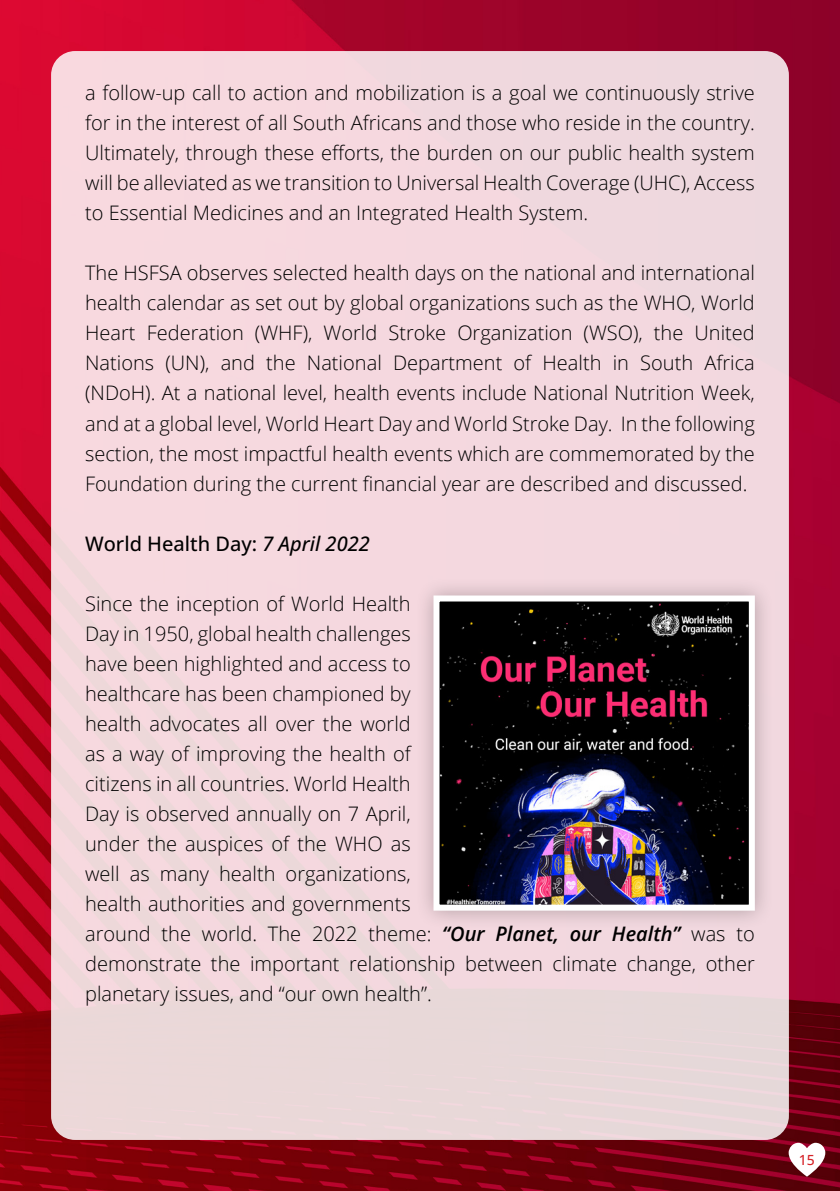
<style>
.page{position:relative;width:840px;height:1191px;background:#fff}
.page>*{position:absolute;margin:0;border:0;box-sizing:border-box;transform-origin:0 0}
.body{font:300 20px/30px "Open Sans";color:#000;text-align:justify}
.body-2{font:500 20px "Open Sans";color:#000}
.t1{font:500 14px "Open Sans";color:#d62328}
.s1{font-style:italic}
.s2{font-weight:600;font-style:italic}
</style>
<div class="page">
<img style="left:0;top:0;width:839px;height:1191px">
<div style="left:51px;top:51px;width:737px;height:1089px;background:#f4d8df;border-radius:24px"></div>
<div style="left:414px;top:576px;width:358px;height:353px;background:#231f20;opacity:.3"></div>
<img style="left:440px;top:602px;width:307px;height:301px">
<div style="left:433px;top:595px;width:321px;height:315px;border:6px solid #fff"></div>
<svg style="left:788px;top:1142px;width:36px;height:34px"></svg>
<p class="body" style="left:85px;top:78px;width:670px">a follow-up call to action and mobilization is a goal we continuously strive for in the interest of all South Africans and those who reside in the country.<br>Ultimately, through these efforts, the burden on our public health system will be alleviated as we transition to Universal Health Coverage (UHC), Access to Essential Medicines and an Integrated Health System.</p>
<p class="body" style="left:85px;top:258px;width:671px">The HSFSA observes selected health days on the national and international health calendar as set out by global organizations such as the WHO, World Heart Federation (WHF), World Stroke Organization (WSO), the United Nations (UN), and the National Department of Health in South Africa (NDoH). At a national level, health events include National Nutrition Week, and at a global level, World Heart Day and World Stroke Day. In the following section, the most impactful health events which are commemorated by the Foundation during the current financial year are described and discussed.</p>
<p class="body-2" style="left:85px;top:529px;width:286px">World Health Day: <span class="s1">7 April 2022</span></p>
<p class="body" style="left:85px;top:588px;width:671px;text-align:left">Since the inception of World Health<br>Day in 1950, global health challenges<br>have been highlighted and access to<br>healthcare has been championed by<br>health advocates all over the world<br>as a way of improving the health of<br>citizens in all countries. World Health<br>Day is observed annually on 7 April,<br>under the auspices of the WHO as<br>well as many health organizations,<br>health authorities and governments<br>around the world. The 2022 theme: <span class="s2">“Our Planet, our Health”</span> was to demonstrate the important relationship between climate change, other planetary issues, and “our own health”.</p>
<p class="t1" style="left:798px;top:1150px;width:18px">15</p>
</div>
